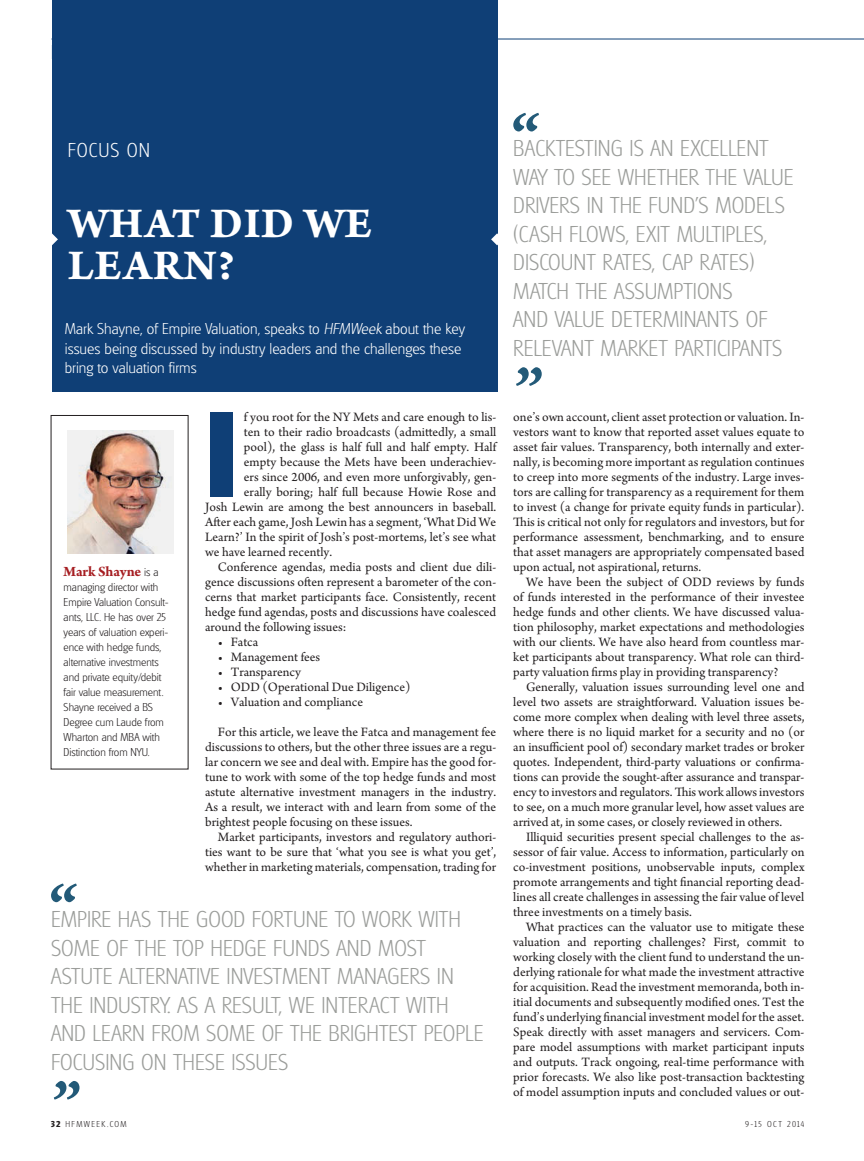
<style>
.page{position:relative;width:864px;height:1161px;background:#fff}
.page>*{position:absolute;margin:0;border:0;box-sizing:border-box;transform-origin:0 0}
.t1{font:700 126px "Glasgow";color:#0f3f76}
.t2{font:700 75px "Arno Pro";color:#235a78}
.t3{font:45px/42px "Arno Pro Bold Sm Text";letter-spacing:.01em;color:#fff}
.t4{font:300 24px/28.5px "Glasgow";color:#9b9d9a}
.t5{font:300 21px "Glasgow";letter-spacing:.05em;color:#fff}
.t6{font:300 16.5px/19.5px "Glasgow";color:#fff}
.t7{font:700 15px "Arno Pro";letter-spacing:-.01em;color:#a61e22}
.t8{font:13.5px/15px "Arno Pro";color:#231f20;text-align:justify}
.t9{font:300 12px/15px "Glasgow";letter-spacing:-.005em;color:#231f20}
.t10{font:300 9px "Glasgow";letter-spacing:.15em;color:#231f20}
.s1{font-style:italic}
.s2{font-family:"Glasgow";font-weight:300;font-size:12px;color:#231f20}
.s3{font-weight:700}
</style>
<div class="page">
<hr style="left:51px;top:39px;width:812px;height:1px;background:#0f3f76">
<div style="left:52px;top:0;width:445px;height:391px;background:#0f3f76"></div>
<svg style="left:52px;top:233px;width:6px;height:12px"></svg>
<svg style="left:491px;top:233px;width:7px;height:12px"></svg>
<svg style="left:51px;top:883px;width:26px;height:19px"></svg>
<svg style="left:513px;top:113px;width:25px;height:18px"></svg>
<img style="left:67px;top:430px;width:107px;height:123px">
<h3 class="t5" style="left:68px;top:143px;width:84px">FOCUS ON</h3>
<h3 class="t3" style="left:68px;top:200px;width:305px">WHAT DID WE<br>LEARN?</h3>
<p class="t6" style="left:65px;top:321px;width:401px">Mark Shayne, of Empire Valuation, speaks to <span class="s1">HFMWeek</span> about the key issues being discussed by industry leaders and the challenges these bring to valuation firms</p>
<p class="t7" style="left:64px;top:566px;width:96px">Mark Shayne <span class="s2">is a</span></p>
<p class="t9" style="left:64px;top:581px;width:106px">managing director with<br>Empire Valuation Consult&shy;ants, LLC. He has over 25 years of valuation experi&shy;ence with hedge funds, alternative investments and private equity/debit fair value measurement.<br>Shayne received a BS<br>Degree cum Laude from<br>Wharton and MBA with<br>Distinction from NYU.</p>
<h1 class="t1" style="left:205px;top:411px;width:34px">I</h1>
<p class="t8" style="left:244px;top:411px;width:254px">f you root for the NY Mets and care enough to lis-</p>
<p class="t8" style="left:244px;top:426px;width:254px">ten to their radio broadcasts (admittedly, a small</p>
<p class="t8" style="left:244px;top:441px;width:254px">pool), the glass is half full and half empty. Half</p>
<p class="t8" style="left:244px;top:456px;width:254px">empty because the Mets have been underachiev-</p>
<p class="t8" style="left:244px;top:471px;width:254px">ers since 2006, and even more unforgivably, gen-</p>
<p class="t8" style="left:244px;top:486px;width:254px">erally boring; half full because Howie Rose and</p>
<p class="t8" style="left:205px;top:501px;width:292px">Josh Lewin are among the best announcers in baseball.</p>
<p class="t8" style="left:205px;top:516px;width:292px">After each game, Josh Lewin has a segment, ‘What Did We</p>
<p class="t8" style="left:205px;top:531px;width:292px">Learn?’ In the spirit of Josh’s post-mortems, let’s see what</p>
<p class="t8" style="left:205px;top:546px;width:128px">we have learned recently.</p>
<p class="t8" style="left:218px;top:561px;width:280px">Conference agendas, media posts and client due dili-</p>
<p class="t8" style="left:205px;top:576px;width:292px">gence discussions often represent a barometer of the con-</p>
<p class="t8" style="left:205px;top:591px;width:292px">cerns that market participants face. Consistently, recent</p>
<p class="t8" style="left:205px;top:606px;width:292px">hedge fund agendas, posts and discussions have coalesced</p>
<p class="t8" style="left:205px;top:621px;width:143px">around the following issues:</p>
<p class="t8" style="left:230px;top:636px;width:29px">Fatca</p>
<p class="t8" style="left:230px;top:651px;width:91px">Management fees</p>
<p class="t8" style="left:230px;top:666px;width:72px">Transparency</p>
<p class="t8" style="left:230px;top:681px;width:181px">ODD (Operational Due Diligence)</p>
<p class="t8" style="left:230px;top:696px;width:134px">Valuation and compliance</p>
<p class="t8" style="left:205px;top:726px;width:292px;text-indent:13px">For this article, we leave the Fatca and management fee discussions to others, but the other three issues are a regu&shy;lar concern we see and deal with. Empire has the good for&shy;tune to work with some of the top hedge funds and most astute alternative investment managers in the industry.<br>As a result, we interact with and learn from some of the brightest people focusing on these issues.</p>
<p class="t8" style="left:205px;top:831px;width:292px;text-indent:13px">Market participants, investors and regulatory authori&shy;ties want to be sure that ‘what you see is what you get’, whether in marketing materials, compensation, trading for</p>
<h3 class="t4" style="left:51px;top:907px;width:434px">EMPIRE HAS THE GOOD FORTUNE TO WORK WITH SOME OF THE TOP HEDGE FUNDS AND MOST ASTUTE ALTERNATIVE INVESTMENT MANAGERS IN THE INDUSTRY. AS A RESULT, WE INTERACT WITH AND LEARN FROM SOME OF THE BRIGHTEST PEOPLE FOCUSING ON THESE ISSUES</h3>
<h2 class="t2" style="left:51px;top:1082px;width:33px">”</h2>
<h3 class="t4" style="left:513px;top:136px;width:282px">BACKTESTING IS AN EXCELLENT<br>WAY TO SEE WHETHER THE VALUE<br>DRIVERS IN THE FUND’S MODELS (CASH FLOWS, EXIT MULTIPLES,<br>DISCOUNT RATES, CAP RATES)<br>MATCH THE ASSUMPTIONS<br>AND VALUE DETERMINANTS OF<br>RELEVANT MARKET PARTICIPANTS</h3>
<h2 class="t2" style="left:513px;top:368px;width:33px">”</h2>
<p class="t8" style="left:513px;top:411px;width:292px">one’s own account, client asset protection or valuation. In&shy;vestors want to know that reported asset values equate to asset fair values. Transparency, both internally and exter&shy;nally, is becoming more important as regulation continues to creep into more segments of the industry. Large inves&shy;tors are calling for transparency as a requirement for them to invest (a change for private equity funds in particular).<br>This is critical not only for regulators and investors, but for performance assessment, benchmarking, and to ensure that asset managers are appropriately compensated based upon actual, not aspirational, returns.</p>
<p class="t8" style="left:513px;top:576px;width:292px;text-indent:13px">We have been the subject of ODD reviews by funds of funds interested in the performance of their investee hedge funds and other clients. We have discussed valua&shy;tion philosophy, market expectations and methodologies with our clients. We have also heard from countless mar&shy;ket participants about transparency. What role can third&shy;party valuation firms play in providing transparency?</p>
<p class="t8" style="left:513px;top:681px;width:292px;text-indent:13px">Generally, valuation issues surrounding level one and level two assets are straightforward. Valuation issues be&shy;come more complex when dealing with level three assets, where there is no liquid market for a security and no (or an insufficient pool of) secondary market trades or broker quotes. Independent, third-party valuations or confirma&shy;tions can provide the sought-after assurance and transpar&shy;ency to investors and regulators. This work allows investors to see, on a much more granular level, how asset values are arrived at, in some cases, or closely reviewed in others.</p>
<p class="t8" style="left:513px;top:831px;width:292px;text-indent:13px">Illiquid securities present special challenges to the as&shy;sessor of fair value. Access to information, particularly on co-investment positions, unobservable inputs, complex promote arrangements and tight financial reporting dead&shy;lines all create challenges in assessing the fair value of level three investments on a timely basis.</p>
<p class="t8" style="left:513px;top:921px;width:292px;text-indent:13px">What practices can the valuator use to mitigate these valuation and reporting challenges? First, commit to working closely with the client fund to understand the un&shy;derlying rationale for what made the investment attractive for acquisition. Read the investment memoranda, both in&shy;itial documents and subsequently modified ones. Test the fund’s underlying financial investment model for the asset.<br>Speak directly with asset managers and servicers. Com&shy;pare model assumptions with market participant inputs and outputs. Track ongoing, real-time performance with prior forecasts. We also like post-transaction backtesting of model assumption inputs and concluded values or out-</p>
<p class="t10" style="left:51px;top:1120px;width:77px"><span class="s3">32</span> HFMWEEK.COM</p>
<p class="t10" style="left:744px;top:1120px;width:61px">9-15 OCT 2014</p>
</div>
